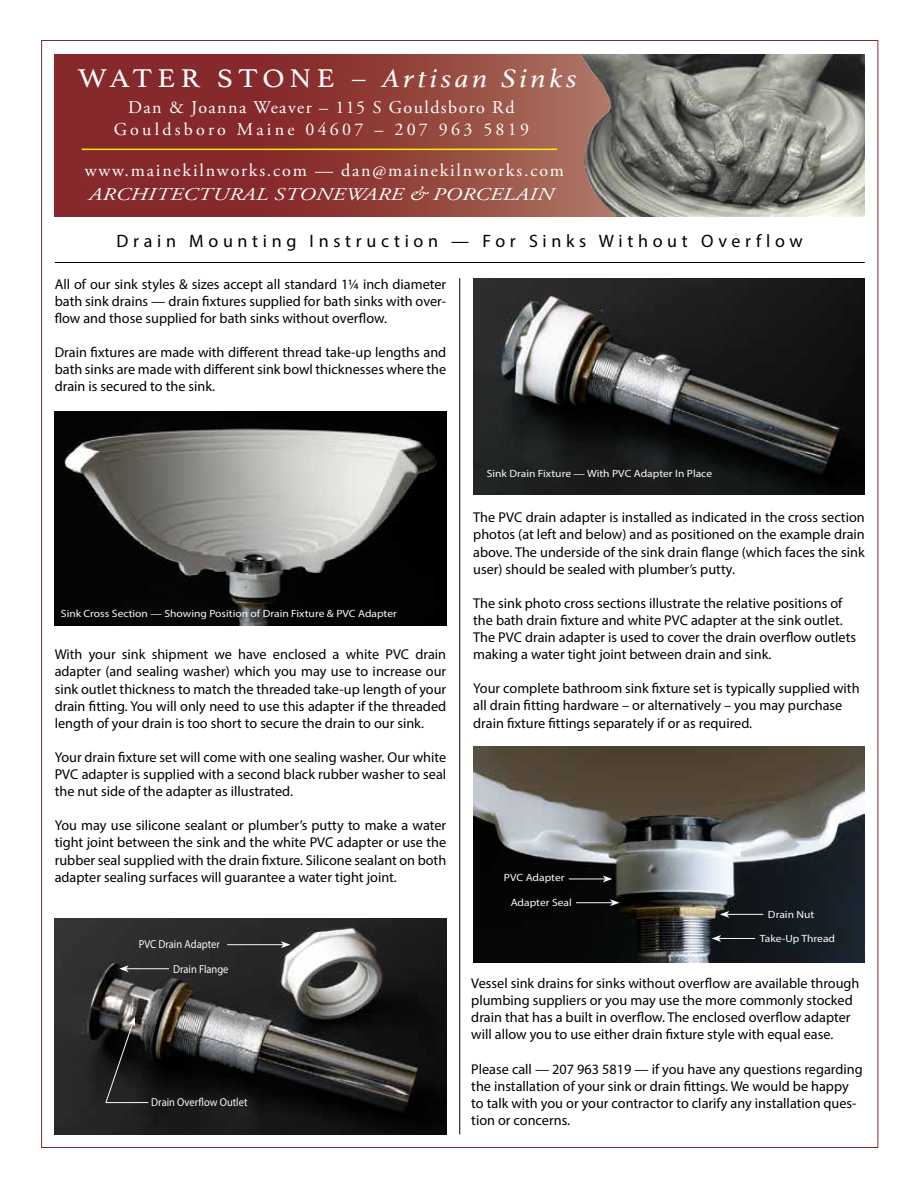
<style>
.page{position:relative;width:918px;height:1188px;background:#fff}
.page>*{position:absolute;margin:0;border:0;box-sizing:border-box;transform-origin:0 0}
.t1{font:italic 27px "Athelas";letter-spacing:.12em;color:#fff;scale:1.1 1}
.t2{font:18px/21.6px "Adobe Garamond Pro";letter-spacing:.125em;color:#fff;text-align:center}
.t3{font:18px "Myriad Pro";letter-spacing:.26em;color:#000}
.t4{font:18px "Adobe Garamond Pro";letter-spacing:.1em;color:#fff}
.t5{font:italic 18px "Adobe Garamond Pro";letter-spacing:.01em;color:#fff;scale:1.25 1}
.t6{font:14.25px/17.1px "Myriad Pro";color:#000;text-align:justify}
.t7{font:11.55px "Myriad Pro";color:#f8f9f9;scale:.91 1}
.t8{font:10.5px "Myriad Pro";color:#f8f9f9;scale:1.1 1}
.s1{font-style:normal}
</style>
<div class="page">
<svg style="left:55px;top:54px;width:526px;height:162px;background:#8f3c37"></svg>
<img style="left:581px;top:54px;width:284px;height:162px">
<hr style="left:82px;top:149px;width:475px;height:1px;background:#fff200">
<img style="left:55px;top:411px;width:391px;height:215px">
<hr style="left:55px;top:262px;width:810px;height:1px;background:#000">
<img style="left:55px;top:918px;width:391px;height:216px">
<img style="left:473px;top:278px;width:392px;height:216px">
<img style="left:473px;top:747px;width:392px;height:216px">
<hr style="left:459px;top:278px;width:1px;height:856px;background:#000">
<hr style="left:227px;top:944px;width:56px;height:1px;background:#f7f7f7">
<svg style="left:281px;top:941px;width:9px;height:7px"></svg>
<hr style="left:569px;top:879px;width:36px;height:1px;background:#f7f7f7">
<svg style="left:603px;top:875px;width:9px;height:7px"></svg>
<hr style="left:727px;top:914px;width:36px;height:1px;background:#f7f7f7">
<svg style="left:720px;top:911px;width:9px;height:7px"></svg>
<hr style="left:576px;top:902px;width:37px;height:1px;background:#f7f7f7">
<svg style="left:610px;top:899px;width:10px;height:7px"></svg>
<svg style="left:105px;top:1017px;width:30px;height:87px;background:#282827"></svg>
<hr style="left:106px;top:1102px;width:42px;height:1px;background:#fafafa">
<hr style="left:126px;top:968px;width:43px;height:1px;background:#f7f7f7">
<svg style="left:119px;top:965px;width:10px;height:7px"></svg>
<hr style="left:719px;top:938px;width:36px;height:1px;background:#f7f7f7">
<svg style="left:712px;top:935px;width:9px;height:7px"></svg>
<h1 class="t1" style="left:78px;top:57px;width:455px"><span class="s1">WATER STONE –</span> Artisan Sinks</h1>
<p class="t2" style="left:114px;top:97px;width:417px">Dan &amp; Joanna Weaver – 115 S Gouldsboro Rd<br>Gouldsboro Maine 04607 – 207 963 5819</p>
<p class="t4" style="left:85px;top:159px;width:481px">www.mainekilnworks.com — dan@mainekilnworks.com</p>
<p class="t5" style="left:89px;top:183px;width:373px">ARCHITECTURAL STONEWARE &amp; PORCELAIN</p>
<p class="t3" style="left:117px;top:230px;width:688px">Drain Mounting Instruction — For Sinks Without Overflow</p>
<p class="t6" style="left:55px;top:275px;width:393px">All of our sink styles &amp; sizes accept all standard 1¼ inch diameter bath sink drains — drain fixtures supplied for bath sinks with over&shy;flow and those supplied for bath sinks without overflow.</p>
<p class="t6" style="left:55px;top:344px;width:393px">Drain fixtures are made with different thread take-up lengths and bath sinks are made with different sink bowl thicknesses where the drain is secured to the sink.</p>
<p class="t8" style="left:61px;top:607px;width:307px">Sink Cross Section — Showing Position of Drain Fixture &amp; PVC Adapter</p>
<p class="t6" style="left:55px;top:646px;width:393px">With your sink shipment we have enclosed a white PVC drain adapter (and sealing washer) which you may use to increase our sink outlet thickness to match the threaded take-up length of your drain fitting. You will only need to use this adapter if the threaded length of your drain is too short to secure the drain to our sink.</p>
<p class="t6" style="left:55px;top:748px;width:393px">Your drain fixture set will come with one sealing washer. Our white PVC adapter is supplied with a second black rubber washer to seal the nut side of the adapter as illustrated.</p>
<p class="t6" style="left:55px;top:817px;width:393px">You may use silicone sealant or plumber’s putty to make a water tight joint between the sink and the white PVC adapter or use the rubber seal supplied with the drain fixture. Silicone sealant on both adapter sealing surfaces will guarantee a water tight joint.</p>
<p class="t7" style="left:139px;top:937px;width:91px">PVC Drain Adapter</p>
<p class="t7" style="left:173px;top:962px;width:62px">Drain Flange</p>
<p class="t7" style="left:151px;top:1095px;width:107px">Drain Overflow Outlet</p>
<p class="t8" style="left:487px;top:467px;width:206px">Sink Drain Fixture — With PVC Adapter In Place</p>
<p class="t6" style="left:473px;top:509px;width:393px">The PVC drain adapter is installed as indicated in the cross section photos (at left and below) and as positioned on the example drain above. The underside of the sink drain flange (which faces the sink user) should be sealed with plumber’s putty.</p>
<p class="t6" style="left:473px;top:594px;width:384px;text-align:left">The sink photo cross sections illustrate the relative positions of the bath drain fixture and white PVC adapter at the sink outlet.<br>The PVC drain adapter is used to cover the drain overflow outlets making a water tight joint between drain and sink.</p>
<p class="t6" style="left:473px;top:680px;width:388px;text-align:left">Your complete bathroom sink fixture set is typically supplied with all drain fitting hardware – or alternatively – you may purchase drain fixture fittings separately if or as required.</p>
<p class="t8" style="left:504px;top:871px;width:57px">PVC Adapter</p>
<p class="t8" style="left:511px;top:896px;width:57px">Adapter Seal</p>
<p class="t8" style="left:768px;top:908px;width:44px">Drain Nut</p>
<p class="t8" style="left:760px;top:932px;width:70px">Take-Up Thread</p>
<p class="t6" style="left:471px;top:975px;width:390px;text-align:left">Vessel sink drains for sinks without overflow are available through plumbing suppliers or you may use the more commonly stocked drain that has a built in overflow. The enclosed overflow adapter will allow you to use either drain fixture style with equal ease.</p>
<p class="t6" style="left:471px;top:1060px;width:393px;text-align:left">Please call — 207 963 5819 — if you have any questions regarding the installation of your sink or drain fittings. We would be happy to talk with you or your contractor to clarify any installation ques&shy;tion or concerns.</p>
</div>
